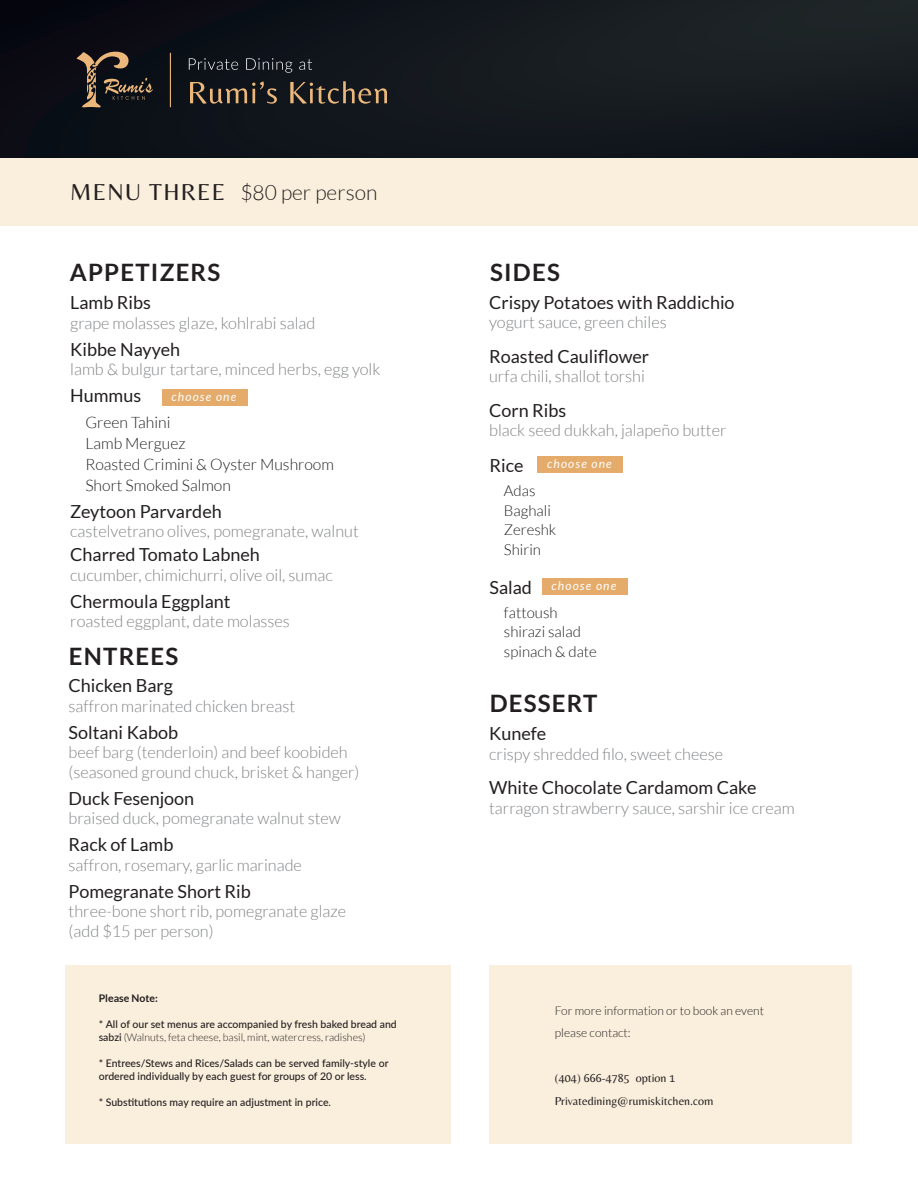
<style>
.page{position:relative;width:918px;height:1188px;background:#fff}
.page>*{position:absolute;margin:0;border:0;box-sizing:border-box;transform-origin:0 0}
.t1{font:700 24px "Lato";letter-spacing:.05em;color:#231f20}
.t2{font:300 21px "Lato";color:#231f20}
.t3{font:18px "Lato";color:#231f20}
.t4{font:300 16.35px/19.5px "Lato";color:#808285}
.t5{font:300 15.75px/21px "Lato";color:#231f20}
.t6{font:300 15px/19.5px "Lato";color:#231f20}
.t7{font:12px/22.5px "Belleza";color:#231f20}
.t8{font:300 12px/22.5px "Lato";color:#231f20}
.t9{font:italic 12px "Lato";letter-spacing:.1em;color:#fff}
.t10{font:500 10.5px/13.5px "Lato";color:#231f20}
.t11{font:700 10.5px "Lato";color:#231f20}
.s1{font-family:"Belleza";font-weight:400;font-size:24px}
.s2{font-weight:300}
</style>
<div class="page">
<div style="left:0;top:66px;width:918px;height:160px;background:#faefdc"></div>
<div style="left:0;top:0;width:918px;height:157px;background:linear-gradient(to right,#090c14,#1b2125)"></div>
<svg style="left:189px;top:58px;width:49px;height:12px"></svg>
<svg style="left:246px;top:58px;width:46px;height:15px"></svg>
<svg style="left:299px;top:59px;width:13px;height:11px"></svg>
<svg style="left:190px;top:81px;width:87px;height:23px"></svg>
<svg style="left:290px;top:81px;width:97px;height:23px"></svg>
<hr style="left:170px;top:53px;width:1px;height:54px;background:#ebb77b">
<svg style="left:77px;top:52px;width:76px;height:55px"></svg>
<div style="left:162px;top:389px;width:85px;height:17px;background:#e4ab6b"></div>
<div style="left:537px;top:456px;width:86px;height:17px;background:#e4ab6b"></div>
<div style="left:542px;top:578px;width:85px;height:17px;background:#e4ab6b"></div>
<div style="left:65px;top:966px;width:386px;height:178px;background:#faefdc"></div>
<div style="left:489px;top:966px;width:363px;height:178px;background:#faefdc"></div>
<p class="t2" style="left:70px;top:181px;width:309px"><span class="s1">MENU THREE</span> $80 per person</p>
<h1 class="t1" style="left:70px;top:259px;width:152px">APPETIZERS</h1>
<p class="t3" style="left:70px;top:293px;width:82px">Lamb Ribs</p>
<p class="t4" style="left:70px;top:313px;width:247px">grape molasses glaze, kohlrabi salad</p>
<p class="t3" style="left:70px;top:339px;width:111px">Kibbe Nayyeh</p>
<p class="t4" style="left:70px;top:360px;width:312px">lamb &amp; bulgur tartare, minced herbs, egg yolk</p>
<p class="t3" style="left:70px;top:386px;width:72px">Hummus</p>
<p class="t5" style="left:85px;top:412px;width:250px">Green Tahini<br>Lamb Merguez<br>Roasted Crimini &amp; Oyster Mushroom<br>Short Smoked Salmon</p>
<p class="t3" style="left:70px;top:501px;width:153px">Zeytoon Parvardeh</p>
<p class="t4" style="left:70px;top:522px;width:290px">castelvetrano olives, pomegranate, walnut</p>
<p class="t3" style="left:70px;top:545px;width:191px">Charred Tomato Labneh</p>
<p class="t4" style="left:70px;top:565px;width:264px">cucumber, chimichurri, olive oil, sumac</p>
<p class="t3" style="left:70px;top:591px;width:162px">Chermoula Eggplant</p>
<p class="t4" style="left:70px;top:612px;width:221px">roasted eggplant, date molasses</p>
<p class="t9" style="left:172px;top:390px;width:66px">choose one</p>
<h1 class="t1" style="left:69px;top:642px;width:111px">ENTREES</h1>
<p class="t3" style="left:69px;top:676px;width:106px">Chicken Barg</p>
<p class="t4" style="left:69px;top:696px;width:228px">saffron marinated chicken breast</p>
<p class="t3" style="left:69px;top:722px;width:111px">Soltani Kabob</p>
<p class="t4" style="left:69px;top:743px;width:292px">beef barg (tenderloin) and beef koobideh (seasoned ground chuck, brisket &amp; hanger)</p>
<p class="t3" style="left:69px;top:788px;width:127px">Duck Fesenjoon</p>
<p class="t4" style="left:69px;top:809px;width:274px">braised duck, pomegranate walnut stew</p>
<p class="t3" style="left:69px;top:835px;width:106px">Rack of Lamb</p>
<p class="t4" style="left:69px;top:855px;width:235px">saffron, rosemary, garlic marinade</p>
<p class="t3" style="left:69px;top:881px;width:184px">Pomegranate Short Rib</p>
<p class="t4" style="left:69px;top:902px;width:279px">three-bone short rib, pomegranate glaze (add $15 per person)</p>
<p class="t11" style="left:99px;top:992px;width:61px">Please Note:</p>
<p class="t10" style="left:99px;top:1017px;width:300px">* All of our set menus are accompanied by fresh baked bread and sabzi <span class="s2">(Walnuts, feta cheese, basil, mint, watercress, radishes)</span></p>
<p class="t10" style="left:99px;top:1056px;width:291px">* Entrees/Stews and Rices/Salads can be served family-style or ordered individually by each guest for groups of 20 or less.</p>
<p class="t10" style="left:99px;top:1095px;width:234px">* Substitutions may require an adjustment in price.</p>
<h1 class="t1" style="left:490px;top:259px;width:71px">SIDES</h1>
<p class="t3" style="left:489px;top:292px;width:247px">Crispy Potatoes with Raddichio</p>
<p class="t4" style="left:489px;top:313px;width:179px">yogurt sauce, green chiles</p>
<p class="t3" style="left:489px;top:346px;width:162px">Roasted Cauliflower</p>
<p class="t4" style="left:489px;top:367px;width:157px">urfa chili, shallot torshi</p>
<p class="t3" style="left:489px;top:400px;width:79px">Corn Ribs</p>
<p class="t4" style="left:489px;top:421px;width:239px">black seed dukkah, jalapeño butter</p>
<p class="t9" style="left:547px;top:457px;width:66px">choose one</p>
<p class="t3" style="left:489px;top:456px;width:36px">Rice</p>
<p class="t6" style="left:504px;top:481px;width:54px">Adas<br>Baghali<br>Zereshk<br>Shirin</p>
<p class="t3" style="left:489px;top:577px;width:44px">Salad</p>
<p class="t6" style="left:504px;top:603px;width:95px">fattoush shirazi salad spinach &amp; date</p>
<p class="t9" style="left:551px;top:579px;width:66px">choose one</p>
<h1 class="t1" style="left:490px;top:690px;width:109px">DESSERT</h1>
<p class="t3" style="left:489px;top:724px;width:59px">Kunefe</p>
<p class="t4" style="left:489px;top:744px;width:235px">crispy shredded filo, sweet cheese</p>
<p class="t3" style="left:489px;top:778px;width:269px">White Chocolate Cardamom Cake</p>
<p class="t4" style="left:489px;top:798px;width:307px">tarragon strawberry sauce, sarshir ice cream</p>
<p class="t8" style="left:555px;top:999px;width:211px">For more information or to book an event please contact:</p>
<p class="t7" style="left:555px;top:1067px;width:160px">(404) 666-4785 option 1<br>Privatedining@rumiskitchen.com</p>
</div>
